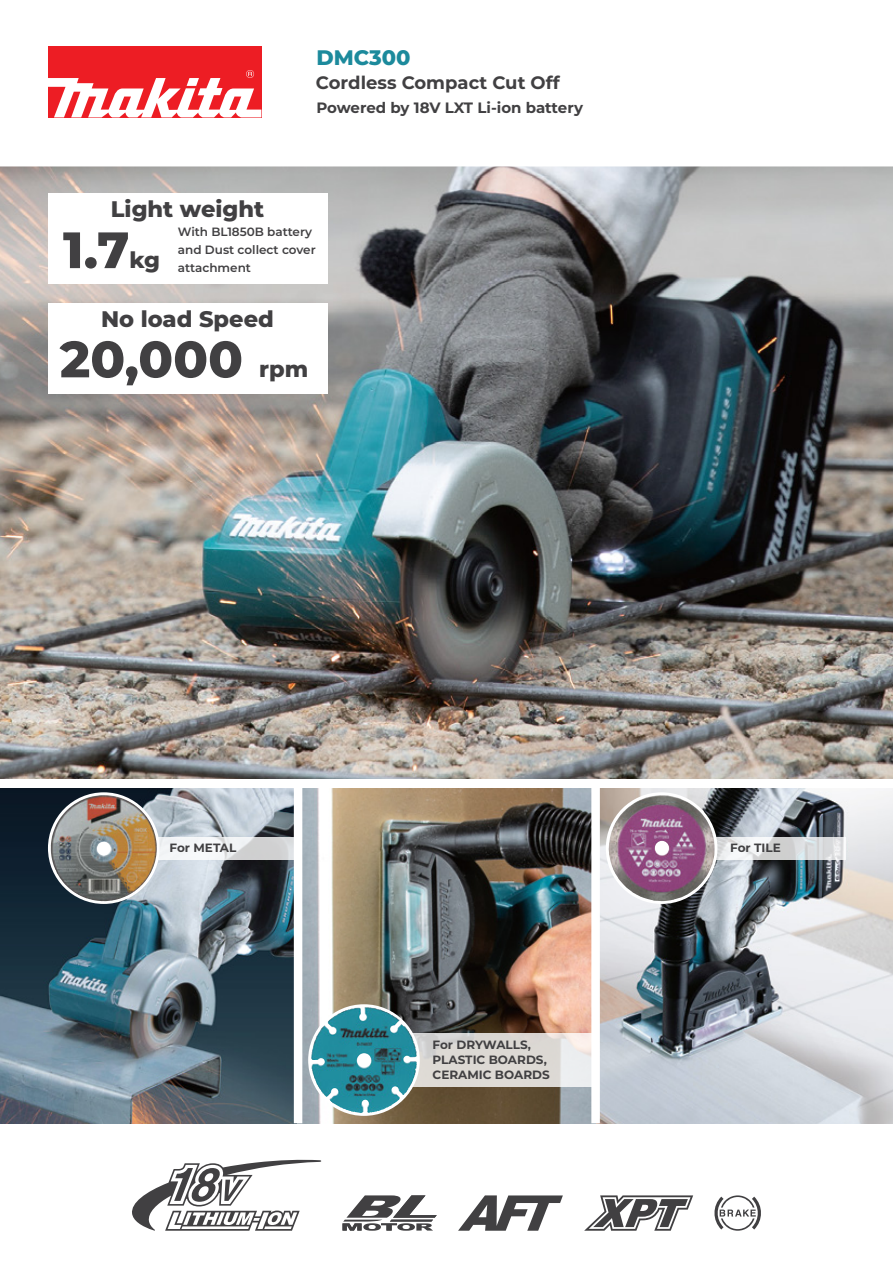
<style>
.page{position:relative;width:893px;height:1263px;background:#fff}
.page>*{position:absolute;margin:0;border:0;box-sizing:border-box;transform-origin:0 0}
.t1{font:800 51px "Montserrat";color:#414042}
.t2{font:800 22.5px "Montserrat";color:#414042}
.t3{font:800 21px "Montserrat";color:#1c8a9c}
.t4{font:700 18px "Montserrat";color:#414042}
.t5{font:700 15px "Montserrat";letter-spacing:-.01em;color:#414042}
.t6{font:700 12px/15px "Montserrat";color:#414042}
.t7{font:600 12px/18px "Montserrat";color:#414042}
</style>
<div class="page">
<img style="left:0;top:166px;width:893px;height:957px">
<div style="left:0;top:779px;width:893px;height:8px;background:#fff"></div>
<svg style="left:294px;top:787px;width:8px;height:336px"></svg>
<svg style="left:591px;top:787px;width:9px;height:336px"></svg>
<div style="left:48px;top:46px;width:213px;height:71px;background:#ed1d24"></div>
<svg style="left:48px;top:70px;width:213px;height:47px"></svg>
<svg style="left:132px;top:1159px;width:189px;height:72px"></svg>
<svg style="left:342px;top:1195px;width:95px;height:36px"></svg>
<svg style="left:584px;top:1195px;width:109px;height:36px"></svg>
<svg style="left:458px;top:1195px;width:105px;height:36px"></svg>
<svg style="left:714px;top:1195px;width:47px;height:36px"></svg>
<div style="left:48px;top:194px;width:279px;height:90px;background:#fff"></div>
<div style="left:48px;top:303px;width:279px;height:90px;background:#fff"></div>
<svg style="left:159px;top:837px;width:138px;height:22px;fill:#f0f3f5"></svg>
<svg style="left:48px;top:792px;width:112px;height:112px"></svg>
<img style="left:51px;top:797px;width:74px;height:104px">
<svg style="left:413px;top:1033px;width:181px;height:53px;background:#dfdcd8"></svg>
<svg style="left:308px;top:1004px;width:112px;height:112px;background:#4996a3"></svg>
<img style="left:329px;top:1007px;width:37px;height:14px">
<svg style="left:716px;top:837px;width:129px;height:22px"></svg>
<div style="left:606px;top:792px;width:111px;height:112px;background:#fff;border-radius:50%"></div>
<img style="left:609px;top:795px;width:106px;height:106px">
<h3 class="t3" style="left:316px;top:42px;width:96px">DMC300</h3>
<p class="t5" style="left:316px;top:97px;width:268px">Powered by 18V LXT Li-ion battery</p>
<h3 class="t4" style="left:316px;top:69px;width:245px">Cordless Compact Cut Off</h3>
<h2 class="t2" style="left:111px;top:193px;width:155px">Light weight</h2>
<p class="t7" style="left:178px;top:222px;width:139px">With BL1850B battery and Dust collect cover attachment</p>
<h2 class="t2" style="left:101px;top:302px;width:174px">No load Speed</h2>
<h1 class="t1" style="left:60px;top:322px;width:185px">20,000</h1>
<h1 class="t1" style="left:63px;top:213px;width:68px">1.7</h1>
<h2 class="t2" style="left:129px;top:244px;width:32px">kg</h2>
<h2 class="t2" style="left:259px;top:353px;width:51px">rpm</h2>
<p class="t6" style="left:170px;top:839px;width:68px">For METAL</p>
<p class="t6" style="left:432px;top:1036px;width:119px">For DRYWALLS,<br>PLASTIC BOARDS,<br>CERAMIC BOARDS</p>
<p class="t6" style="left:730px;top:839px;width:52px">For TILE</p>
</div>
